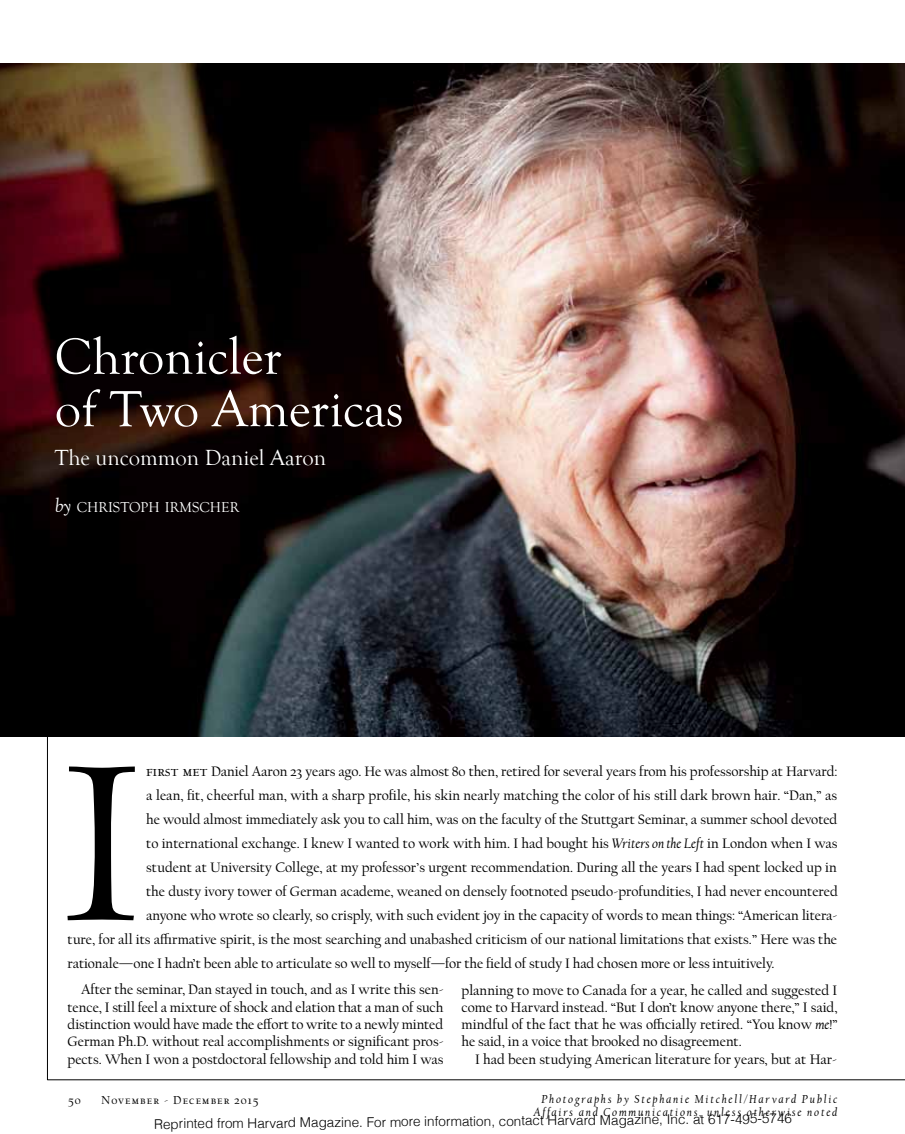
<style>
.page{position:relative;width:905px;height:1134px;background:#fff}
.page>*{position:absolute;margin:0;border:0;box-sizing:border-box;transform-origin:0 0}
.t1{font:242.85px "Centaur MT Std";color:#000}
.t2{font:52.5px/52.5px "Goudy Old Style T";color:#fff}
.t3{font:22.5px "Goudy Old Style T";color:#fff}
.t4{font:14.7px "Goudy Old Style T";color:#fff}
.t5{font:14.25px/17.2px "Cal Harvard";color:#000;text-align:justify}
.t6{font:300 13.5px "Helvetica";color:#000}
.t7{font:italic 12px/13.5px "Cal Harvard";letter-spacing:.15em;color:#000;text-align:right}
.t8{font:12px "Cal Harvard";letter-spacing:.1em;color:#000}
.s1{font-style:italic;font-size:21px}
.s2{font-size:15.75px}
.s3{font-style:italic}
</style>
<div class="page">
<hr style="left:47px;top:69px;width:1px;height:1011px;background:#000">
<hr style="left:47px;top:1080px;width:857px;height:1px;background:#000">
<img style="left:0;top:63px;width:904px;height:673px">
<p class="t2" style="left:55px;top:331px;width:350px">Chronicler<br>of Two Americas</p>
<p class="t3" style="left:55px;top:445px;width:273px">The uncommon Daniel Aaron</p>
<p class="t4" style="left:55px;top:499px;width:186px"><span class="s1">by</span> CHRISTOPH IRMSCHER</p>
<p class="t1" style="left:64px;top:713px;width:78px">I</p>
<p class="t5" style="left:146px;top:763px;width:692px"><span class="s2">first met</span> Daniel Aaron 23 years ago. He was almost 80 then, retired for several years from his professorship at Harvard:</p>
<p class="t5" style="left:146px;top:787px;width:692px">a lean, fit, cheerful man, with a sharp profile, his skin nearly matching the color of his still dark brown hair. “Dan,” as</p>
<p class="t5" style="left:146px;top:811px;width:692px">he would almost immediately ask you to call him, was on the faculty of the Stuttgart Seminar, a summer school devoted</p>
<p class="t5" style="left:146px;top:835px;width:692px">to international exchange. I knew I wanted to work with him . I had bought his <span class="s3">Writers on the Left</span> in London when I was</p>
<p class="t5" style="left:146px;top:859px;width:692px">student at University College, at my professor’s urgent recommendation. During all the years I had spent locked up in</p>
<p class="t5" style="left:146px;top:883px;width:693px">the dusty ivory tower of German academe, weaned on densely footnoted pseudo-profundities, I had never encountered</p>
<p class="t5" style="left:146px;top:907px;width:692px">anyone who wrote so clearly, so crisply, with such evident joy in the capacity of words to mean things: “American litera-</p>
<p class="t5" style="left:68px;top:931px;width:771px">ture, for all its affirmative spirit, is the most searching and unabashed criticism of our national limitations that exists.” Here was the</p>
<p class="t5" style="left:68px;top:955px;width:708px">rationale—one I hadn’t been able to articulate so well to myself—for the field of study I had chosen more or less intuitively.</p>
<p class="t5" style="left:68px;top:982px;width:377px;text-indent:13px">After the seminar, Dan stayed in touch, and as I write this sen&shy;tence, I still feel a mixture of shock and elation that a man of such distinction would have made the effort to write to a newly minted German Ph.D. without real accomplishments or significant pros&shy;pects. When I won a postdoctoral fellowship and told him I was</p>
<p class="t5" style="left:461px;top:982px;width:377px">planning to move to Canada for a year, he called and suggested I</p>
<p class="t5" style="left:461px;top:999px;width:377px">come to Harvard instead. “But I don’t know anyone there,” I said,</p>
<p class="t5" style="left:461px;top:1017px;width:377px">mindful of the fact that he was officially retired. “You know <span class="s3">me</span>!”</p>
<p class="t5" style="left:461px;top:1034px;width:282px">he said, in a voice that brooked no disagreement.</p>
<p class="t5" style="left:475px;top:1051px;width:364px">I had been studying American literature for years, but at Har-</p>
<p class="t7" style="left:533px;top:1093px;width:305px">Photographs by Stephanie Mitchell/Harvard Public<br>Affairs and Communications, unless otherwise noted</p>
<p class="t8" style="left:68px;top:1094px;width:14px">50</p>
<p class="t8" style="left:101px;top:1094px;width:159px">November - December 2015</p>
<p class="t6" style="left:154px;top:1110px;width:639px">Reprinted from Harvard Magazine. For more information, contact Harvard Magazine, Inc. at 617-495-5746</p>
</div>
